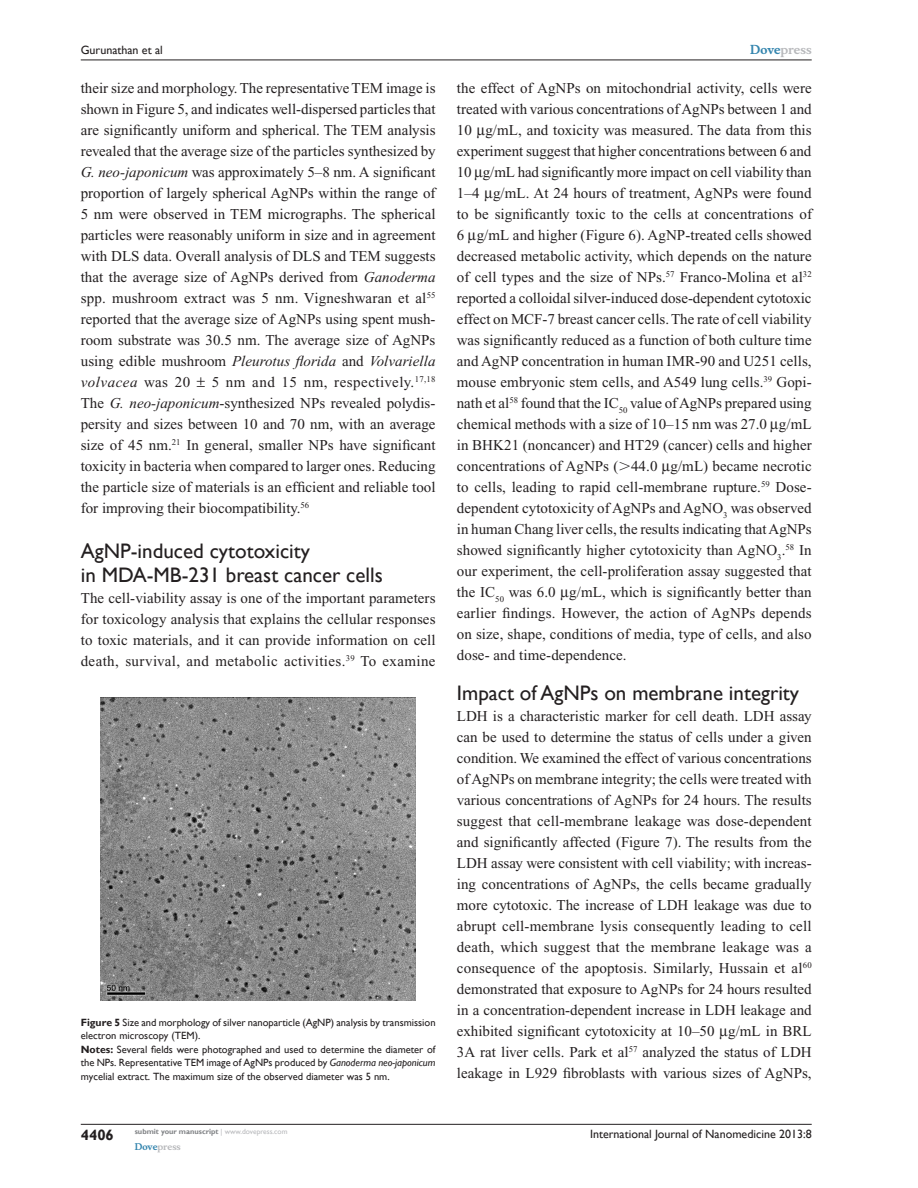
<style>
.page{position:relative;width:918px;height:1188px;background:#fff}
.page>*{position:absolute;margin:0;border:0;box-sizing:border-box;transform-origin:0 0}
.t1{font:21px/24px "Gill Sans";color:#231f20}
.TxF{font:15px/21px "Times New Roman";color:#231f20;text-align:justify}
.t2{font:700 15px "Gill Sans";color:#231f20}
.t3{font:12px "Gill Sans";color:#231f20}
.t4{font:700 12px "Musee";color:#b8b9bc}
.FigSNRI{font:10.5px/13.5px "Gill Sans";color:#231f20;text-align:justify}
.FC{font:10.5px/13.5px "Gill Sans";color:#231f20}
.t5{font:700 9px "Musee";color:#b8b9bc}
.t6{font:700 7.5px "Gill Sans";color:#808285}
.s1{font-style:italic}
.s2{font-weight:700}
.s3{font-weight:400;color:#b8b9bc}
.s4{color:#3485ae}
.s5{font-family:"Mathematical Pi One"}
</style>
<div class="page">
<hr style="left:81px;top:1124px;width:731px;height:1px;background:#231f20">
<hr style="left:81px;top:60px;width:731px;height:1px;background:#231f20">
<img style="left:101px;top:698px;width:314px;height:302px">
<p class="t3" style="left:81px;top:43px;width:84px">Gurunathan et al</p>
<p class="TxF" style="left:81px;top:77px;width:356px">their size and morphology. The representative TEM image is shown in Figure 5, and indicates well-dispersed particles that are significantly uniform and spherical. The TEM analysis revealed that the average size of the particles synthesized by <span class="s1">G. neo-japonicum</span> was approximately 5–8 nm. A significant proportion of largely spherical AgNPs within the range of 5 nm were observed in TEM micrographs. The spherical particles were reasonably uniform in size and in agreement with DLS data. Overall analysis of DLS and TEM suggests that the average size of AgNPs derived from <span class="s1">Ganoderma </span>spp. mushroom extract was 5 nm. Vigneshwaran et al<sup>55 </sup>reported that the average size of AgNPs using spent mush&shy;room substrate was 30.5 nm. The average size of AgNPs using edible mushroom <span class="s1">Pleurotus florida</span> and <span class="s1">Volvariella volvacea</span> was 20</p>
<p class="TxF" style="left:81px;top:371px;width:356px;text-indent:131px">5 nm and 15 nm, respectively.<sup>17,18<br></sup>The <span class="s1">G. neo-japonicum</span>-synthesized NPs revealed polydis&shy;persity and sizes between 10 and 70 nm, with an average size of 45 nm.<sup>21</sup> In general, smaller NPs have significant toxicity in bacteria when compared to larger ones. Reducing the particle size of materials is an efficient and reliable tool for improving their biocompatibility.<sup>56</sup></p>
<h2 class="t1" style="left:81px;top:539px;width:304px">AgNP-induced cytotoxicity<br>in MDA-MB-231 breast cancer cells</h2>
<p class="TxF" style="left:81px;top:587px;width:356px">The cell-viability assay is one of the important parameters for toxicology analysis that explains the cellular responses to toxic materials, and it can provide information on cell death, survival, and metabolic activities.<sup>39</sup> To examine</p>
<p class="FC" style="left:81px;top:1015px;width:356px"><span class="s2">Figure 5</span> Size and morphology of silver nanoparticle (AgNP) analysis by transmission electron microscopy (TEM).</p>
<p class="FigSNRI" style="left:81px;top:1042px;width:356px"><span class="s2">Notes:</span> Several fields were photographed and used to determine the diameter of the NPs. Representative TEM image of AgNPs produced by <span class="s1">Ganoderma neo-japonicum </span>mycelial extract. The maximum size of the observed diameter was 5 nm.</p>
<p class="t2" style="left:81px;top:1126px;width:35px">4406</p>
<p class="t6" style="left:135px;top:1127px;width:154px">submit your manuscript <span class="s3">| www.dovepress.com</span></p>
<p class="t5" style="left:135px;top:1141px;width:48px"><span class="s4">Dove</span>press</p>
<p class="t4" style="left:750px;top:43px;width:63px"><span class="s4">Dove</span>press</p>
<p class="TxF" style="left:457px;top:77px;width:357px">the effect of AgNPs on mitochondrial activity, cells were treated with various concentrations of AgNPs between 1 and 10 g/mL, and toxicity was measured. The data from this experiment suggest that higher concentrations between 6 and 10 g/mL had significantly more impact on cell viability than 1–4 g/mL. At 24 hours of treatment, AgNPs were found to be significantly toxic to the cells at concentrations of 6 g/mL and higher (Figure 6). AgNP-treated cells showed decreased metabolic activity, which depends on the nature of cell types and the size of NPs.<sup>57</sup> Franco-Molina et al<sup>32 </sup>reported a colloidal silver-induced dose-dependent cytotoxic effect on MCF-7 breast cancer cells. The rate of cell viability was significantly reduced as a function of both culture time and AgNP concentration in human IMR-90 and U251 cells, mouse embryonic stem cells, and A549 lung cells.<sup>39</sup> Gopi&shy;nath et al<sup>58</sup> found that the IC<sub>50</sub> value of AgNPs prepared using chemical methods with a size of 10–15 nm was 27.0 g/mL in BHK21 (noncancer) and HT29 (cancer) cells and higher concentrations of AgNPs (<span class="s5">.</span>44.0 g/mL) became necrotic to cells, leading to rapid cell-membrane rupture.<sup>59</sup> Dose&shy;dependent cytotoxicity of AgNPs and AgNO<sub>3</sub> was observed in human Chang liver cells, the results indicating that AgNPs showed significantly higher cytotoxicity than AgNO<sub>3</sub>.<sup>58</sup> In our experiment, the cell-proliferation assay suggested that the IC<sub>50</sub> was 6.0 g/mL, which is significantly better than earlier findings. However, the action of AgNPs depends on size, shape, conditions of media, type of cells, and also dose- and time-dependence.</p>
<h2 class="t1" style="left:457px;top:681px;width:344px">Impact of AgNPs on membrane integrity</h2>
<p class="TxF" style="left:457px;top:706px;width:356px">LDH is a characteristic marker for cell death. LDH assay can be used to determine the status of cells under a given condition. We examined the effect of various concentrations of AgNPs on membrane integrity; the cells were treated with various concentrations of AgNPs for 24 hours. The results suggest that cell-membrane leakage was dose-dependent and significantly affected (Figure 7). The results from the LDH assay were consistent with cell viability; with increas&shy;ing concentrations of AgNPs, the cells became gradually more cytotoxic. The increase of LDH leakage was due to abrupt cell-membrane lysis consequently leading to cell death, which suggest that the membrane leakage was a consequence of the apoptosis. Similarly, Hussain et al<sup>60 </sup>demonstrated that exposure to AgNPs for 24 hours resulted in a concentration-dependent increase in LDH leakage and exhibited significant cytotoxicity at 10–50 g/mL in BRL 3A rat liver cells. Park et al<sup>57</sup> analyzed the status of LDH leakage in L929 fibroblasts with various sizes of AgNPs,</p>
<p class="t3" style="left:590px;top:1127px;width:223px">International Journal of Nanomedicine 2013:8</p>
</div>
